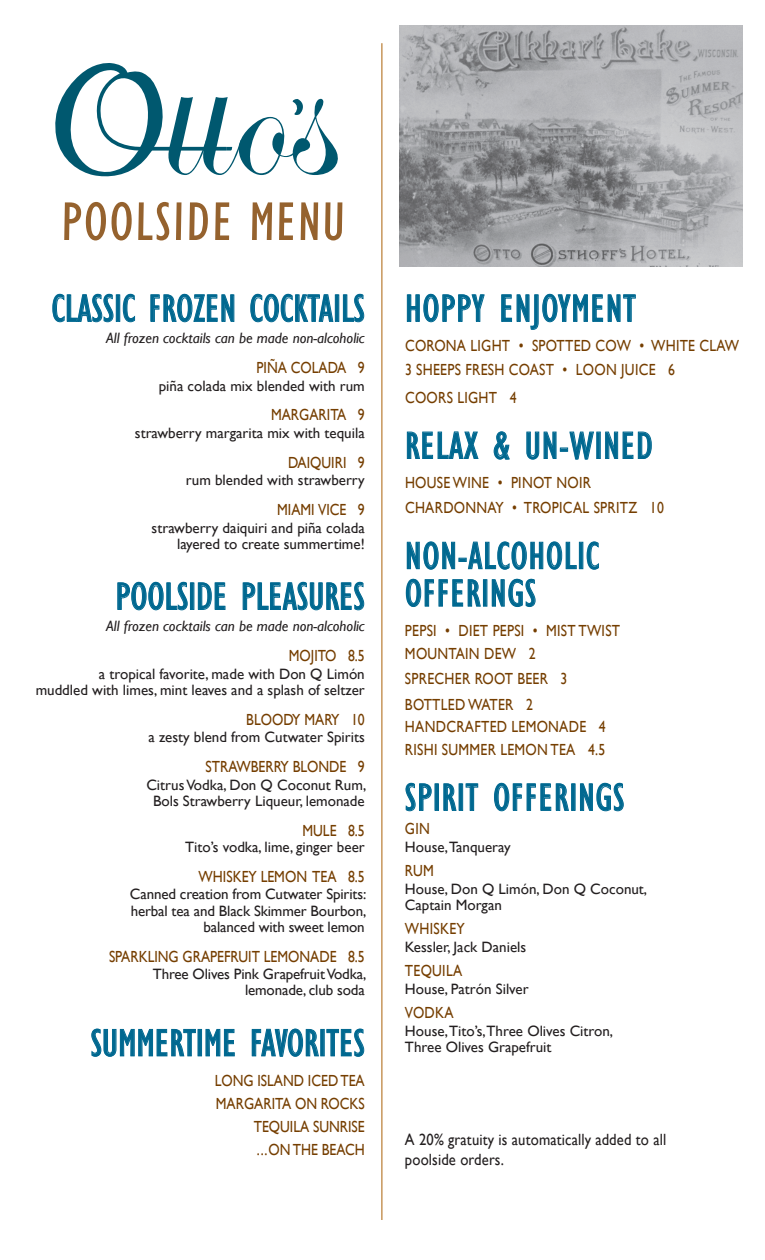
<style>
.page{position:relative;width:765px;height:1260px;background:#fff}
.page>*{position:absolute;margin:0;border:0;box-sizing:border-box;transform-origin:0 0}
.t1{font:condensed 56.25px "Gill Sans";color:#95622e}
.section_heading_-_ri{font:condensed 39.62px/37.5px "Gill Sans";letter-spacing:.02em;color:#006890}
.section_headiing_-_l{font:condensed 39.62px "Gill Sans";color:#006890}
.t2{font:16.25px/20px "Gill Sans";letter-spacing:.01em;color:#231f20;scale:.9 1}
.item_name_-_right_co{font:16.12px/23.8px "Gill Sans";letter-spacing:.02em;color:#753e00;scale:.85 1}
.item_name_-_left_col{font:16.12px "Gill Sans";color:#753e00;scale:.85 1}
.item_description_-_l{font:16.12px "Gill Sans";color:#753e00;scale:.85 1}
.item_description_-_l-2{font:15px/16.2px "Gill Sans";color:#231f20;text-align:right}
.item_description_-_r{font:15px/16.2px "Gill Sans";color:#231f20}
.item_description{font:italic 15px "Gill Sans";color:#231f20}
</style>
<div class="page">
<hr style="left:381px;top:43px;width:1px;height:1177px;background:#bc813a">
<svg style="left:55px;top:63px;width:283px;height:114px"></svg>
<img style="left:400px;top:26px;width:342px;height:241px">
<svg style="left:407px;top:294px;width:78px;height:28px"></svg>
<svg style="left:501px;top:294px;width:135px;height:36px"></svg>
<svg style="left:407px;top:431px;width:72px;height:28px"></svg>
<svg style="left:494px;top:431px;width:16px;height:28px"></svg>
<svg style="left:526px;top:431px;width:68px;height:28px"></svg>
<svg style="left:605px;top:431px;width:47px;height:28px"></svg>
<svg style="left:407px;top:541px;width:170px;height:29px"></svg>
<div style="left:579px;top:542px;width:4px;height:27px;border:1px solid #006890"></div>
<svg style="left:587px;top:541px;width:12px;height:29px"></svg>
<svg style="left:406px;top:579px;width:75px;height:28px"></svg>
<div style="left:483px;top:580px;width:4px;height:26px;border:1px solid #006890"></div>
<svg style="left:492px;top:579px;width:44px;height:28px"></svg>
<svg style="left:405px;top:783px;width:27px;height:28px"></svg>
<div style="left:435px;top:784px;width:4px;height:26px;border:1px solid #006890"></div>
<svg style="left:443px;top:783px;width:14px;height:28px"></svg>
<div style="left:459px;top:784px;width:4px;height:26px;border:1px solid #006890"></div>
<svg style="left:465px;top:783px;width:13px;height:28px"></svg>
<svg style="left:494px;top:783px;width:75px;height:28px"></svg>
<svg style="left:580px;top:783px;width:44px;height:28px"></svg>
<svg style="left:52px;top:294px;width:62px;height:28px"></svg>
<div style="left:116px;top:295px;width:4px;height:26px;border:1px solid #006890"></div>
<svg style="left:123px;top:294px;width:12px;height:28px"></svg>
<svg style="left:150px;top:294px;width:85px;height:28px"></svg>
<svg style="left:250px;top:294px;width:83px;height:28px"></svg>
<div style="left:335px;top:295px;width:4px;height:26px;border:1px solid #006890"></div>
<svg style="left:343px;top:294px;width:21px;height:28px"></svg>
<svg style="left:117px;top:582px;width:71px;height:28px"></svg>
<div style="left:190px;top:583px;width:4px;height:26px;border:1px solid #006890"></div>
<svg style="left:198px;top:582px;width:28px;height:28px"></svg>
<svg style="left:243px;top:582px;width:121px;height:28px"></svg>
<svg style="left:91px;top:1028px;width:105px;height:29px"></svg>
<div style="left:198px;top:1029px;width:4px;height:27px;border:1px solid #006890"></div>
<svg style="left:205px;top:1029px;width:30px;height:28px"></svg>
<svg style="left:252px;top:1028px;width:67px;height:29px"></svg>
<svg style="left:326px;top:1028px;width:38px;height:29px"></svg>
<p class="t1" style="left:61px;top:188px;width:287px">POOLSIDE MENU</p>
<p class="section_headiing_-_l" style="left:52px;top:285px;width:315px">CLASSIC FROZEN COCKTAILS</p>
<p class="item_description" style="left:106px;top:329px;width:260px">All frozen cocktails can be made non-alcoholic</p>
<p class="item_name_-_left_col" style="left:257px;top:358px;width:129px">PIÑA COLADA 9</p>
<p class="item_description_-_l-2" style="left:159px;top:378px;width:208px">piña colada mix blended with rum</p>
<p class="item_name_-_left_col" style="left:271px;top:406px;width:112px">MARGARITA 9</p>
<p class="item_description_-_l-2" style="left:135px;top:425px;width:231px">strawberry margarita mix with tequila</p>
<p class="item_name_-_left_col" style="left:288px;top:453px;width:92px">DAIQUIRI 9</p>
<p class="item_description_-_l-2" style="left:186px;top:472px;width:180px">rum blended with strawberry</p>
<p class="item_name_-_left_col" style="left:277px;top:500px;width:105px">MIAMI VICE 9</p>
<p class="item_description_-_l-2" style="left:152px;top:520px;width:215px">strawberry daiquiri and piña colada layered to create summertime!</p>
<p class="section_headiing_-_l" style="left:115px;top:573px;width:251px">POOLSIDE PLEASURES</p>
<p class="item_description" style="left:106px;top:618px;width:260px">All frozen cocktails can be made non-alcoholic</p>
<p class="item_name_-_left_col" style="left:289px;top:646px;width:91px">MOJITO 8.5</p>
<p class="item_description_-_l-2" style="left:36px;top:666px;width:330px">a tropical favorite, made with Don Q Limón<br>muddled with limes, mint leaves and a splash of seltzer</p>
<p class="item_name_-_left_col" style="left:246px;top:710px;width:141px">BLOODY MARY 10</p>
<p class="item_description_-_l-2" style="left:148px;top:729px;width:218px">a zesty blend from Cutwater Spirits</p>
<p class="item_name_-_left_col" style="left:205px;top:757px;width:189px">STRAWBERRY BLONDE 9</p>
<p class="item_description_-_l-2" style="left:146px;top:777px;width:221px;text-align:center">Citrus Vodka, Don Q Coconut Rum,<br>Bols Strawberry Liqueur, lemonade</p>
<p class="item_description_-_l" style="left:302px;top:821px;width:75px">MULE 8.5</p>
<p class="item_description_-_l-2" style="left:185px;top:839px;width:181px">Tito’s vodka, lime, ginger beer</p>
<p class="item_name_-_left_col" style="left:199px;top:867px;width:197px">WHISKEY LEMON TEA 8.5</p>
<p class="item_description_-_l-2" style="left:130px;top:886px;width:238px">Canned creation from Cutwater Spirits: herbal tea and Black Skimmer Bourbon, balanced with sweet lemon</p>
<p class="item_name_-_left_col" style="left:109px;top:947px;width:302px">SPARKLING GRAPEFRUIT LEMONADE 8.5</p>
<p class="item_description_-_l-2" style="left:153px;top:966px;width:215px">Three Olives Pink Grapefruit Vodka, lemonade, club soda</p>
<p class="section_headiing_-_l" style="left:91px;top:1020px;width:276px">SUMMERTIME FAVORITES</p>
<p class="item_name_-_left_col" style="left:215px;top:1071px;width:178px">LONG ISLAND ICED TEA</p>
<p class="item_name_-_left_col" style="left:216px;top:1094px;width:177px">MARGARITA ON ROCKS</p>
<p class="item_name_-_left_col" style="left:254px;top:1117px;width:132px">TEQUILA SUNRISE</p>
<p class="item_name_-_left_col" style="left:257px;top:1141px;width:129px">...ON THE BEACH</p>
<p class="section_heading_-_ri" style="left:405px;top:290px;width:232px">HOPPY ENJOYMENT</p>
<p class="item_name_-_right_co" style="left:405px;top:334px;width:395px">CORONA LIGHT • SPOTTED COW • WHITE CLAW<br>3 SHEEPS FRESH COAST • LOON JUICE 6</p>
<p class="item_name_-_right_co" style="left:405px;top:386px;width:133px">COORS LIGHT 4</p>
<p class="section_heading_-_ri" style="left:405px;top:427px;width:249px">RELAX &amp; UN-WINED</p>
<p class="item_name_-_right_co" style="left:405px;top:471px;width:220px">HOUSE WINE • PINOT NOIR</p>
<p class="item_name_-_right_co" style="left:405px;top:496px;width:306px">CHARDONNAY • TROPICAL SPRITZ 10</p>
<p class="section_heading_-_ri" style="left:405px;top:537px;width:196px">NON-ALCOHOLIC<br>OFFERINGS</p>
<p class="item_name_-_right_co" style="left:405px;top:619px;width:255px">PEPSI • DIET PEPSI • MIST TWIST<br>MOUNTAIN DEW 2</p>
<p class="item_name_-_right_co" style="left:405px;top:667px;width:193px">SPRECHER ROOT BEER 3</p>
<p class="item_name_-_right_co" style="left:405px;top:693px;width:152px">BOTTLED WATER 2</p>
<p class="item_name_-_right_co" style="left:405px;top:715px;width:238px">HANDCRAFTED LEMONADE 4</p>
<p class="item_name_-_right_co" style="left:405px;top:738px;width:237px">RISHI SUMMER LEMON TEA 4.5</p>
<p class="section_heading_-_ri" style="left:405px;top:779px;width:221px">SPIRIT OFFERINGS</p>
<p class="item_name_-_right_co" style="left:405px;top:817px;width:31px">GIN</p>
<p class="item_description_-_r" style="left:405px;top:839px;width:107px">House,Tanqueray</p>
<p class="item_name_-_right_co" style="left:405px;top:859px;width:36px">RUM</p>
<p class="item_description_-_r" style="left:405px;top:881px;width:244px">House, Don Q Limón, Don Q Coconut,<br>Captain Morgan</p>
<p class="item_name_-_right_co" style="left:405px;top:917px;width:72px">WHISKEY</p>
<p class="item_description_-_r" style="left:405px;top:939px;width:123px">Kessler, Jack Daniels</p>
<p class="item_name_-_right_co" style="left:405px;top:959px;width:69px">TEQUILA</p>
<p class="item_description_-_r" style="left:405px;top:981px;width:125px">House, Patrón Silver</p>
<p class="item_name_-_right_co" style="left:405px;top:1001px;width:59px">VODKA</p>
<p class="item_description_-_r" style="left:405px;top:1023px;width:210px">House,Tito’s,Three Olives Citron,<br>Three Olives Grapefruit</p>
<p class="t2" style="left:405px;top:1130px;width:292px">A 20% gratuity is automatically added to all poolside orders.</p>
</div>
